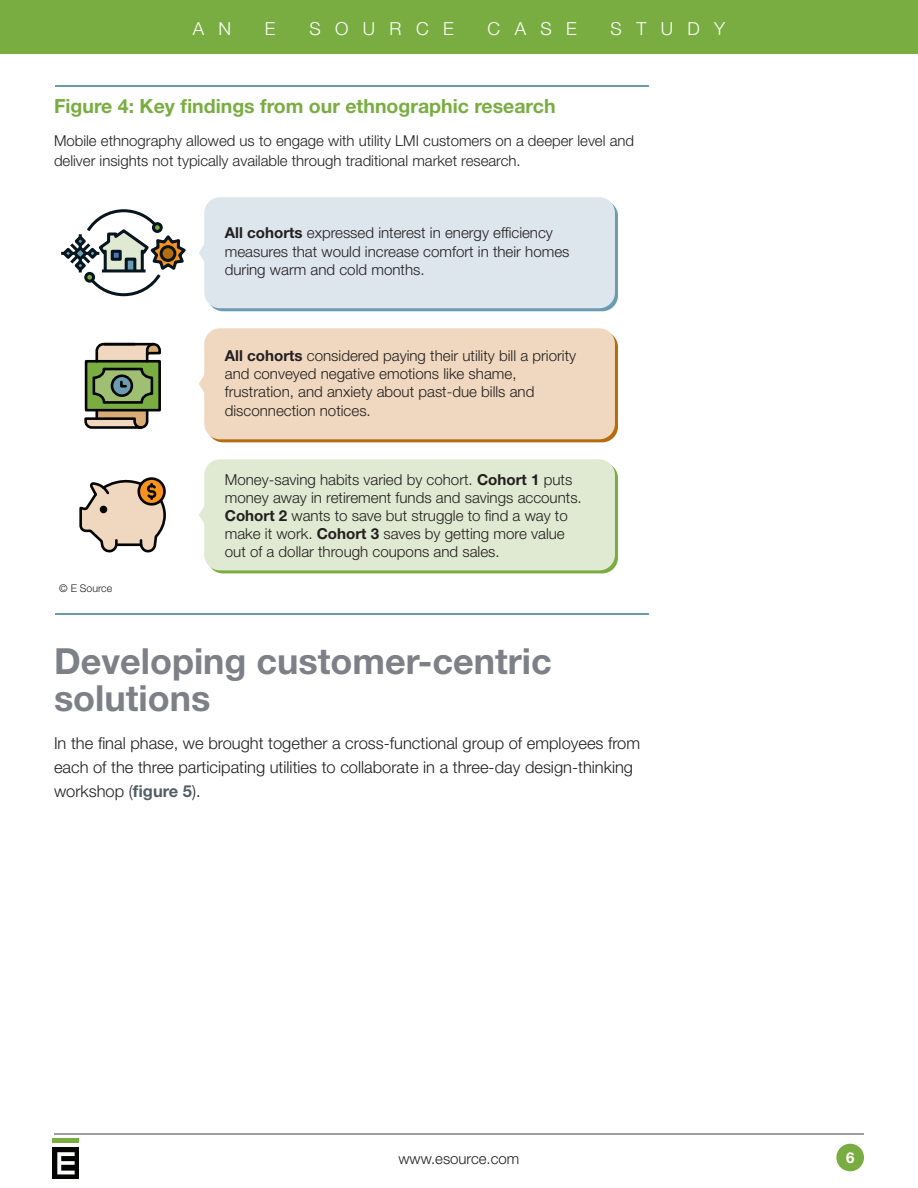
<style>
.page{position:relative;width:918px;height:1188px;background:#fff}
.page>*{position:absolute;margin:0;border:0;box-sizing:border-box;transform-origin:0 0}
.t1{font:700 36px/37.5px "Helvetica Neue LT Std";color:#7d8086}
.t2{font:700 19.5px "Helvetica Neue LT Std";color:#79ad41}
.t3{font:300 18px "Helvetica Neue LT Std";letter-spacing:.8em;color:#fff}
.t4{font:300 16.5px/24px "Helvetica Neue LT Std";color:#231f20}
.t5{font:300 15.15px/18.1px "Helvetica Neue LT Std";color:#231f20}
.t6{font:300 15px/19.5px "Helvetica Neue LT Std";color:#231f20}
.t7{font:700 15px "Helvetica Neue LT Std";color:#fff}
.t8{font:300 10.65px "Helvetica Neue LT Std";color:#231f20}
.s1{font-weight:700}
.s2{font-weight:700;color:#535f65}
</style>
<div class="page">
<div style="left:836px;top:1144px;width:28px;height:27px;background:#79ad41;border-radius:50%"></div>
<div style="left:0;top:0;width:918px;height:54px;background:#79ad41"></div>
<hr style="left:54px;top:1133px;width:810px;height:2px;background:#7d8086">
<div style="left:52px;top:1147px;width:28px;height:32px;background:#050504"></div>
<div style="left:52px;top:1138px;width:28px;height:5px;background:#79ad41"></div>
<svg style="left:57px;top:1152px;width:18px;height:22px"></svg>
<hr style="left:55px;top:85px;width:594px;height:2px;background:#6b9cb2">
<hr style="left:55px;top:613px;width:594px;height:2px;background:#6b9cb2">
<svg style="left:199px;top:245px;width:5px;height:16px"></svg>
<svg style="left:199px;top:376px;width:5px;height:16px"></svg>
<svg style="left:199px;top:507px;width:5px;height:16px"></svg>
<svg style="left:207px;top:462px;width:411px;height:111px;background:#84b351"></svg>
<div style="left:204px;top:459px;width:411px;height:111px;background:#e0e9d1;border-radius:16px"></div>
<svg style="left:207px;top:200px;width:411px;height:111px;background:#73a1b6"></svg>
<div style="left:204px;top:197px;width:411px;height:111px;background:#dce6ec;border-radius:16px"></div>
<svg style="left:207px;top:331px;width:411px;height:111px;background:#ba7520"></svg>
<div style="left:204px;top:328px;width:411px;height:111px;background:#efd8bf;border-radius:16px"></div>
<svg style="left:61px;top:209px;width:125px;height:88px"></svg>
<hr style="left:102px;top:269px;width:44px;height:3px;background:#07151f">
<svg style="left:79px;top:342px;width:87px;height:211px"></svg>
<p class="t3" style="left:193px;top:17px;width:40px">A N</p>
<p class="t3" style="left:265px;top:17px;width:12px">E</p>
<p class="t3" style="left:309px;top:17px;width:146px">SOURCE</p>
<p class="t3" style="left:488px;top:17px;width:91px">CASE</p>
<p class="t3" style="left:611px;top:17px;width:116px">STUDY</p>
<p class="t2" style="left:54px;top:94px;width:503px">Figure 4: Key findings from our ethnographic research</p>
<p class="t6" style="left:54px;top:131px;width:582px">Mobile ethnography allowed us to engage with utility LMI customers on a deeper level and deliver insights not typically available through traditional market research.</p>
<p class="t5" style="left:225px;top:224px;width:346px"><span class="s1">All cohorts</span> expressed interest in energy efficiency measures that would increase comfort in their homes during warm and cold months.</p>
<p class="t5" style="left:225px;top:346px;width:353px"><span class="s1">All cohorts</span> considered paying their utility bill a priority and conveyed negative emotions like shame, frustration, and anxiety about past-due bills and disconnection notices.</p>
<p class="t8" style="left:59px;top:582px;width:55px">© E Source</p>
<p class="t5" style="left:225px;top:470px;width:359px">Money-saving habits varied by cohort. <span class="s1">Cohort 1</span> puts money away in retirement funds and savings accounts.<br><span class="s1">Cohort 2</span> wants to save but struggle to find a way to make it work. <span class="s1">Cohort 3</span> saves by getting more value out of a dollar through coupons and sales.</p>
<h1 class="t1" style="left:54px;top:641px;width:499px">Developing customer-centric solutions</h1>
<p class="t4" style="left:54px;top:730px;width:588px">In the final phase, we brought together a cross-functional group of employees from each of the three participating utilities to collaborate in a three-day design-thinking workshop (<span class="s2">figure 5</span>).</p>
<p class="t6" style="left:399px;top:1149px;width:122px">www.esource.com</p>
<p class="t7" style="left:846px;top:1148px;width:10px">6</p>
</div>
